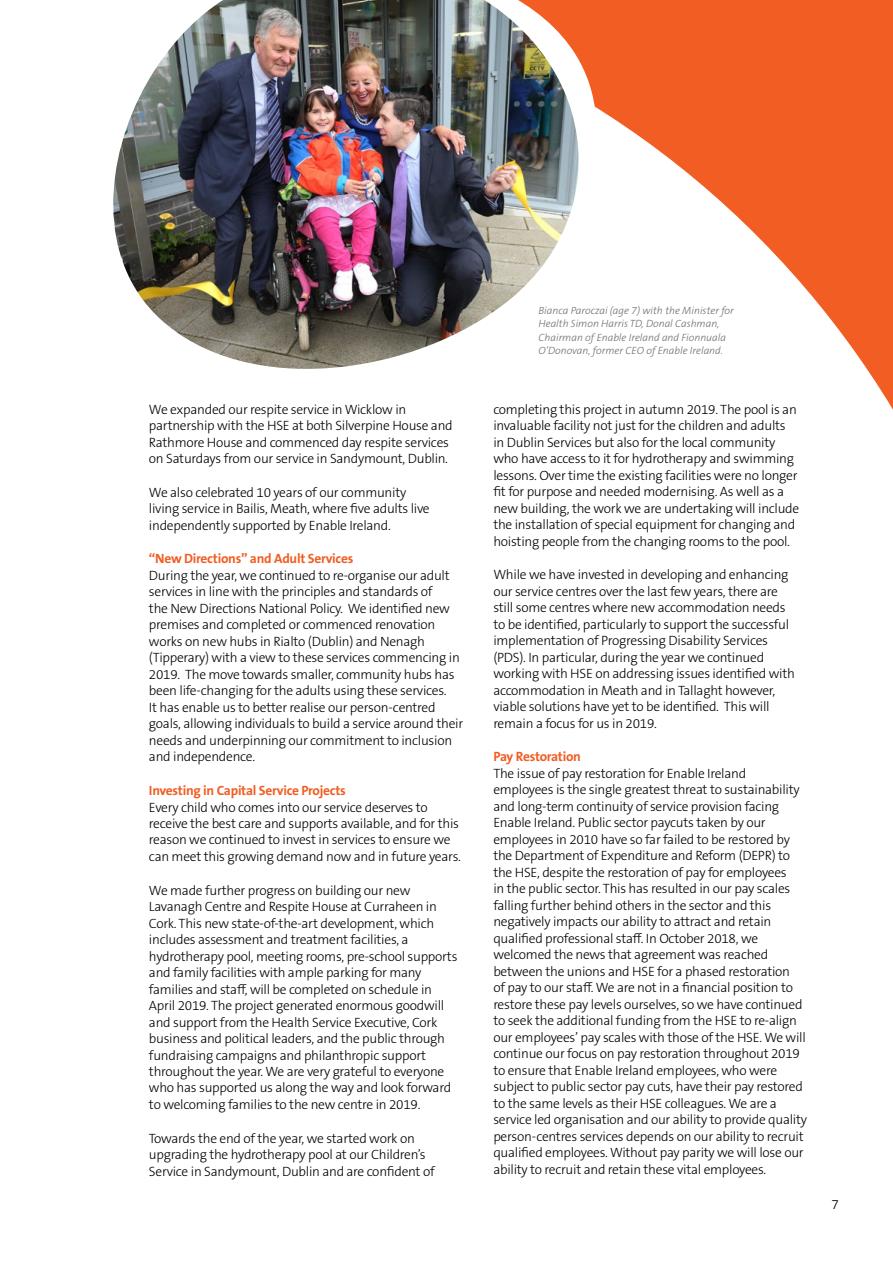
<style>
.page{position:relative;width:893px;height:1263px;background:#fff}
.page>*{position:absolute;margin:0;border:0;box-sizing:border-box;transform-origin:0 0}
.t1{font:300 13.5px/16.5px "The Sans B W3";letter-spacing:-.02em;color:#000}
.t2{font:700 13.5px "The Sans B W7";letter-spacing:-.02em;color:#f15d22}
.t3{font:italic 300 10.5px/13.5px "The Sans B W3";color:#6d6e71}
</style>
<div class="page">
<svg style="left:624px;top:0;width:269px;height:410px;fill:#f15d22"></svg>
<svg style="left:591px;top:0;width:33px;height:126px;background:#f26c37"></svg>
<img style="left:113px;top:0;width:478px;height:369px">
<p class="t1" style="left:149px;top:401px;width:305px">We expanded our respite service in Wicklow in partnership with the HSE at both Silverpine House and Rathmore House and commenced day respite services on Saturdays from our service in Sandymount, Dublin.</p>
<p class="t1" style="left:149px;top:484px;width:282px">We also celebrated 10 years of our community living service in Bailis, Meath, where five adults live independently supported by Enable Ireland.</p>
<p class="t2" style="left:149px;top:550px;width:206px">“New Directions” and Adult Services</p>
<p class="t1" style="left:149px;top:567px;width:316px">During the year, we continued to re-organise our adult services in line with the principles and standards of<br>the New Directions National Policy. We identified new premises and completed or commenced renovation works on new hubs in Rialto (Dublin) and Nenagh (Tipperary) with a view to these services commencing in 2019. The move towards smaller, community hubs has been life-changing for the adults using these services.<br>It has enable us to better realise our person-centred goals, allowing individuals to build a service around their needs and underpinning our commitment to inclusion and independence.</p>
<p class="t2" style="left:149px;top:782px;width:198px">Investing in Capital Service Projects</p>
<p class="t1" style="left:149px;top:799px;width:313px">Every child who comes into our service deserves to receive the best care and supports available, and for this reason we continued to invest in services to ensure we can meet this growing demand now and in future years.</p>
<p class="t1" style="left:149px;top:882px;width:310px">We made further progress on building our new Lavanagh Centre and Respite House at Curraheen in Cork. This new state-of-the-art development, which includes assessment and treatment facilities, a hydrotherapy pool, meeting rooms, pre-school supports and family facilities with ample parking for many families and staff, will be completed on schedule in April 2019. The project generated enormous goodwill and support from the Health Service Executive, Cork business and political leaders, and the public through fundraising campaigns and philanthropic support throughout the year. We are very grateful to everyone who has supported us along the way and look forward to welcoming families to the new centre in 2019.</p>
<p class="t1" style="left:149px;top:1130px;width:287px">Towards the end of the year, we started work on upgrading the hydrotherapy pool at our Children’s<br>Service in Sandymount, Dublin and are confident of</p>
<p class="t3" style="left:538px;top:304px;width:197px">Bianca Paroczai (age 7) with the Minister for Health Simon Harris TD, Donal Cashman, Chairman of Enable Ireland and Fionnuala O’Donovan, former CEO of Enable Ireland.</p>
<p class="t1" style="left:493px;top:401px;width:307px">completing this project in autumn 2019. The pool is an invaluable facility not just for the children and adults in Dublin Services but also for the local community who have access to it for hydrotherapy and swimming lessons. Over time the existing facilities were no longer fit for purpose and needed modernising. As well as a new building, the work we are undertaking will include the installation of special equipment for changing and hoisting people from the changing rooms to the pool.</p>
<p class="t1" style="left:493px;top:567px;width:303px">While we have invested in developing and enhancing our service centres over the last few years, there are still some centres where new accommodation needs to be identified, particularly to support the successful implementation of Progressing Disability Services (PDS). In particular, during the year we continued working with HSE on addressing issues identified with accommodation in Meath and in Tallaght however, viable solutions have yet to be identified. This will remain a focus for us in 2019.</p>
<p class="t2" style="left:493px;top:748px;width:89px">Pay Restoration</p>
<p class="t1" style="left:493px;top:765px;width:315px">The issue of pay restoration for Enable Ireland employees is the single greatest threat to sustainability and long-term continuity of service provision facing Enable Ireland. Public sector paycuts taken by our employees in 2010 have so far failed to be restored by the Department of Expenditure and Reform (DEPR) to the HSE, despite the restoration of pay for employees<br>in the public sector. This has resulted in our pay scales falling further behind others in the sector and this negatively impacts our ability to attract and retain qualified professional staff. In October 2018, we welcomed the news that agreement was reached between the unions and HSE for a phased restoration<br>of pay to our staff. We are not in a financial position to restore these pay levels ourselves, so we have continued to seek the additional funding from the HSE to re-align our employees’ pay scales with those of the HSE. We will continue our focus on pay restoration throughout 2019 to ensure that Enable Ireland employees, who were subject to public sector pay cuts, have their pay restored to the same levels as their HSE colleagues. We are a service led organisation and our ability to provide quality person-centres services depends on our ability to recruit qualified employees. Without pay parity we will lose our ability to recruit and retain these vital employees.</p>
<p class="t1" style="left:831px;top:1196px;width:9px">7</p>
</div>
